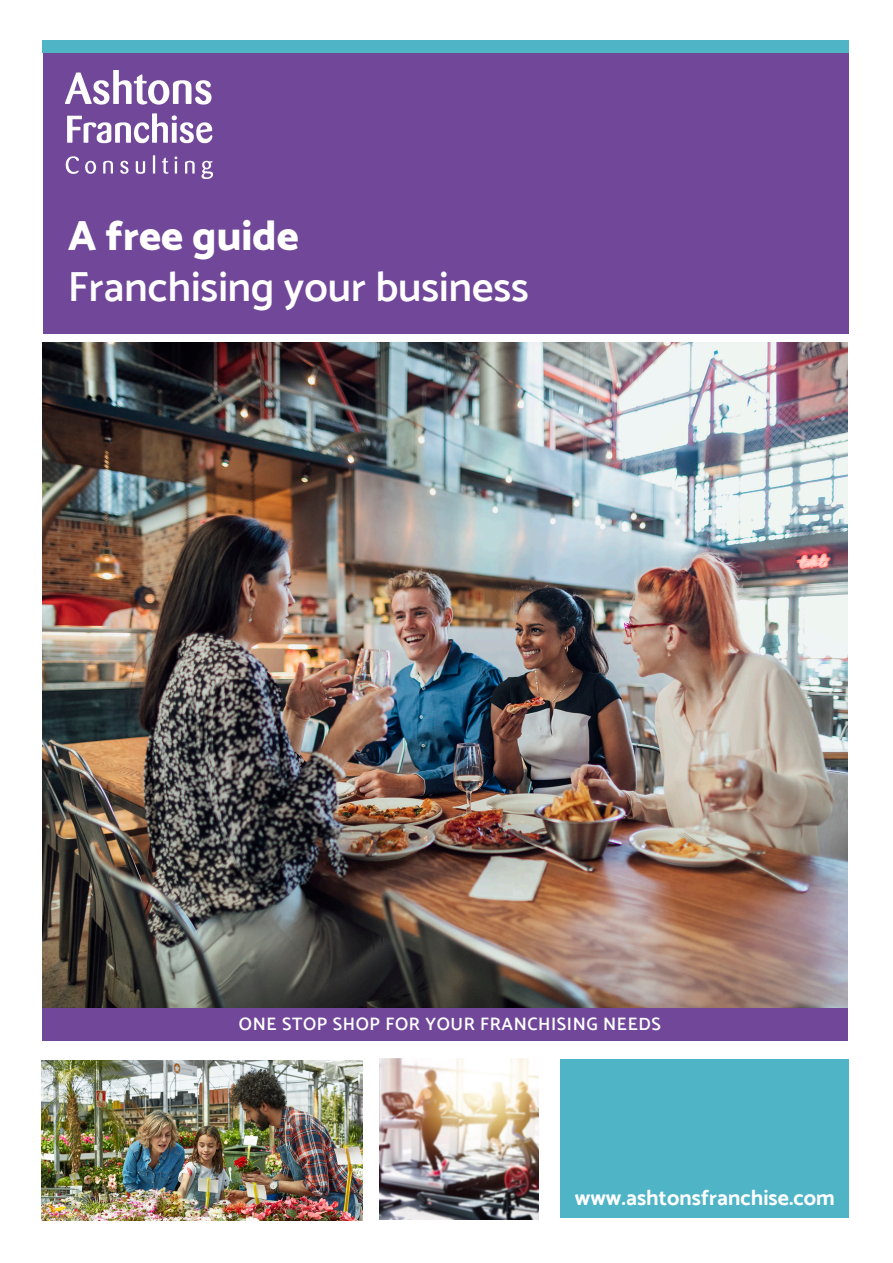
<style>
.page{position:relative;width:893px;height:1263px;background:#fff}
.page>*{position:absolute;margin:0;border:0;box-sizing:border-box;transform-origin:0 0}
.t1{font:600 42px/50.4px "Catamaran";color:#fff}
.t2{font:700 21.75px "Catamaran";color:#fff}
.t3{font:600 18px "Catamaran";letter-spacing:.035em;color:#fff}
.s1{font-weight:800}
</style>
<div class="page">
<div style="left:561px;top:1060px;width:288px;height:157px;background:#4fb4c6"></div>
<div style="left:43px;top:52px;width:806px;height:282px;background:#714799"></div>
<div style="left:43px;top:41px;width:806px;height:11px;background:#4fb4c6"></div>
<img style="left:65px;top:71px;width:147px;height:108px">
<div style="left:42px;top:1007px;width:806px;height:33px;background:#714799"></div>
<img style="left:41px;top:1061px;width:322px;height:159px">
<img style="left:379px;top:1059px;width:160px;height:160px">
<img style="left:42px;top:343px;width:805px;height:665px">
<p class="t1" style="left:68px;top:211px;width:462px"><span class="s1">A free guide<br></span>Franchising your business</p>
<p class="t3" style="left:239px;top:1013px;width:423px">ONE STOP SHOP FOR YOUR FRANCHISING NEEDS</p>
<p class="t2" style="left:575px;top:1185px;width:262px">www.ashtonsfranchise.com</p>
</div>
